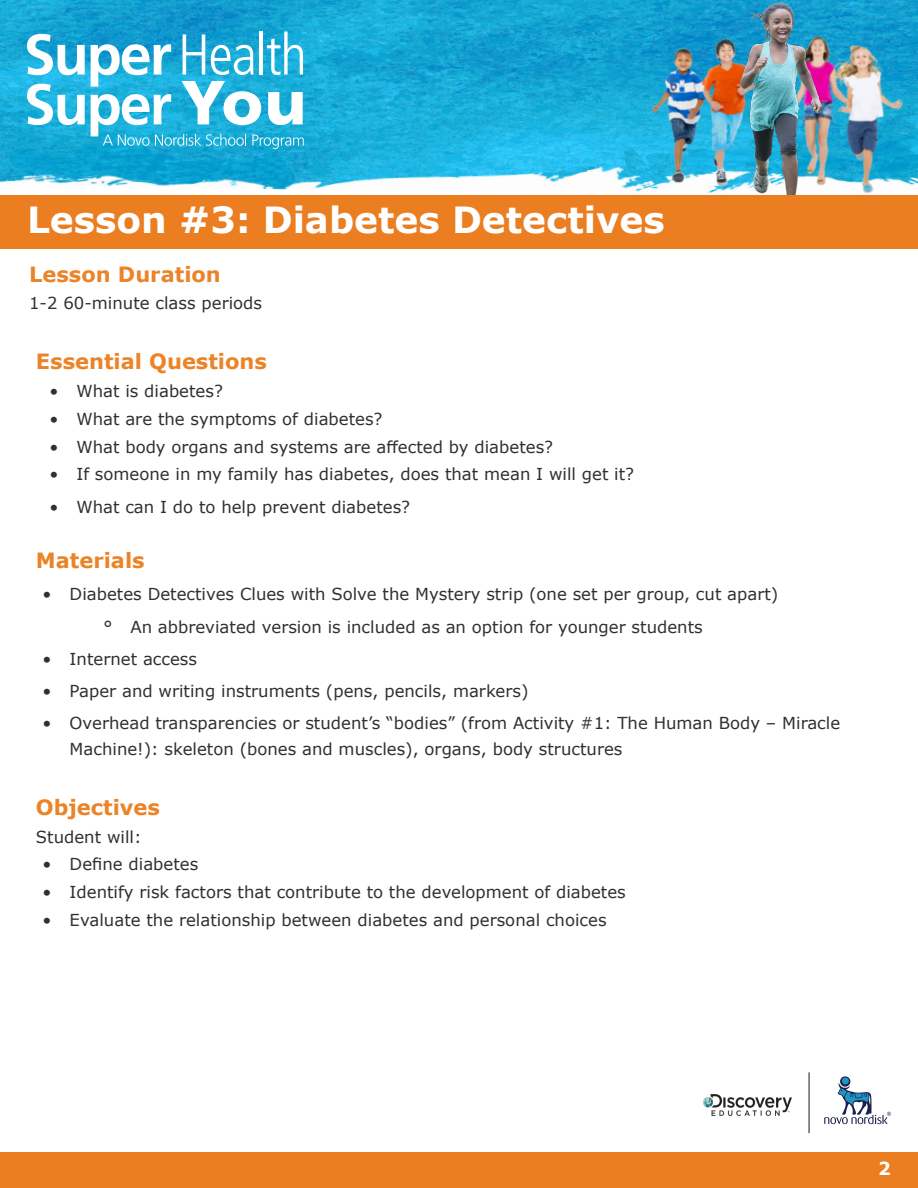
<style>
.page{position:relative;width:918px;height:1188px;background:#fff}
.page>*{position:absolute;margin:0;border:0;box-sizing:border-box;transform-origin:0 0}
.Body{font:700 36px "Verdana";color:#fff}
.t1{font:700 31.5px "Verdana";color:#fff}
.Body-2{font:700 21px "Verdana";color:#eb8428}
.t2{font:700 18px "Verdana";color:#fff}
.Body-3{font:16.5px/25.5px "Verdana";color:#312f30}
</style>
<div class="page">
<div style="left:0;top:1152px;width:918px;height:36px;background:#ea7e20"></div>
<img style="left:703px;top:1094px;width:89px;height:21px">
<svg style="left:840px;top:1076px;width:10px;height:11px"></svg>
<div style="left:842px;top:1077px;width:7px;height:7px;background:#2194c4;border-radius:50%"></div>
<svg style="left:824px;top:1083px;width:67px;height:41px"></svg>
<hr style="left:809px;top:1072px;width:1px;height:61px;background:#231f20">
<img style="left:0;top:0;width:918px;height:193px">
<svg style="left:27px;top:84px;width:58px;height:41px"></svg>
<svg style="left:27px;top:34px;width:58px;height:41px"></svg>
<svg style="left:91px;top:32px;width:213px;height:117px"></svg>
<img style="left:822px;top:36px;width:81px;height:157px">
<img style="left:651px;top:37px;width:88px;height:151px">
<img style="left:739px;top:3px;width:83px;height:192px">
<div style="left:0;top:195px;width:918px;height:54px;background:#ea7e20"></div>
<p class="Body" style="left:27px;top:194px;width:639px">Lesson #3: Diabetes Detectives</p>
<h2 class="t1" style="left:27px;top:199px;width:398px">Student Activity Guide</h2>
<p class="Body-2" style="left:29px;top:259px;width:193px">Lesson Duration</p>
<p class="Body-3" style="left:29px;top:291px;width:234px">1-2 60-minute class periods</p>
<p class="Body-2" style="left:36px;top:347px;width:233px">Essential Questions</p>
<p class="Body-3" style="left:49px;top:378px;width:175px">• What is diabetes?</p>
<p class="Body-3" style="left:49px;top:406px;width:335px">• What are the symptoms of diabetes?</p>
<p class="Body-3" style="left:49px;top:434px;width:505px">• What body organs and systems are affected by diabetes?</p>
<p class="Body-3" style="left:49px;top:462px;width:586px">• If someone in my family has diabetes, does that mean I will get it?</p>
<p class="Body-3" style="left:49px;top:494px;width:362px">• What can I do to help prevent diabetes?</p>
<p class="Body-2" style="left:36px;top:546px;width:110px">Materials</p>
<p class="Body-3" style="left:43px;top:582px;width:737px">• Diabetes Detectives Clues with Solve the Mystery strip (one set per group, cut apart)</p>
<p class="Body-3" style="left:103px;top:614px;width:601px">° An abbreviated version is included as an option for younger students</p>
<p class="Body-3" style="left:43px;top:646px;width:156px">• Internet access</p>
<p class="Body-3" style="left:43px;top:678px;width:487px">• Paper and writing instruments (pens, pencils, markers)</p>
<p class="Body-3" style="left:70px;top:711px;width:772px;text-indent:-27px">• Overhead transparencies or student’s “bodies” (from Activity #1: The Human Body – Miracle<br>Machine!): skeleton (bones and muscles), organs, body structures</p>
<p class="Body-2" style="left:36px;top:792px;width:126px">Objectives</p>
<p class="Body-3" style="left:36px;top:824px;width:107px">Student will:</p>
<p class="Body-3" style="left:43px;top:852px;width:157px">• Define diabetes</p>
<p class="Body-3" style="left:43px;top:879px;width:585px">• Identify risk factors that contribute to the development of diabetes</p>
<p class="Body-3" style="left:43px;top:907px;width:565px">• Evaluate the relationship between diabetes and personal choices</p>
<p class="t2" style="left:878px;top:1156px;width:14px">2</p>
</div>
